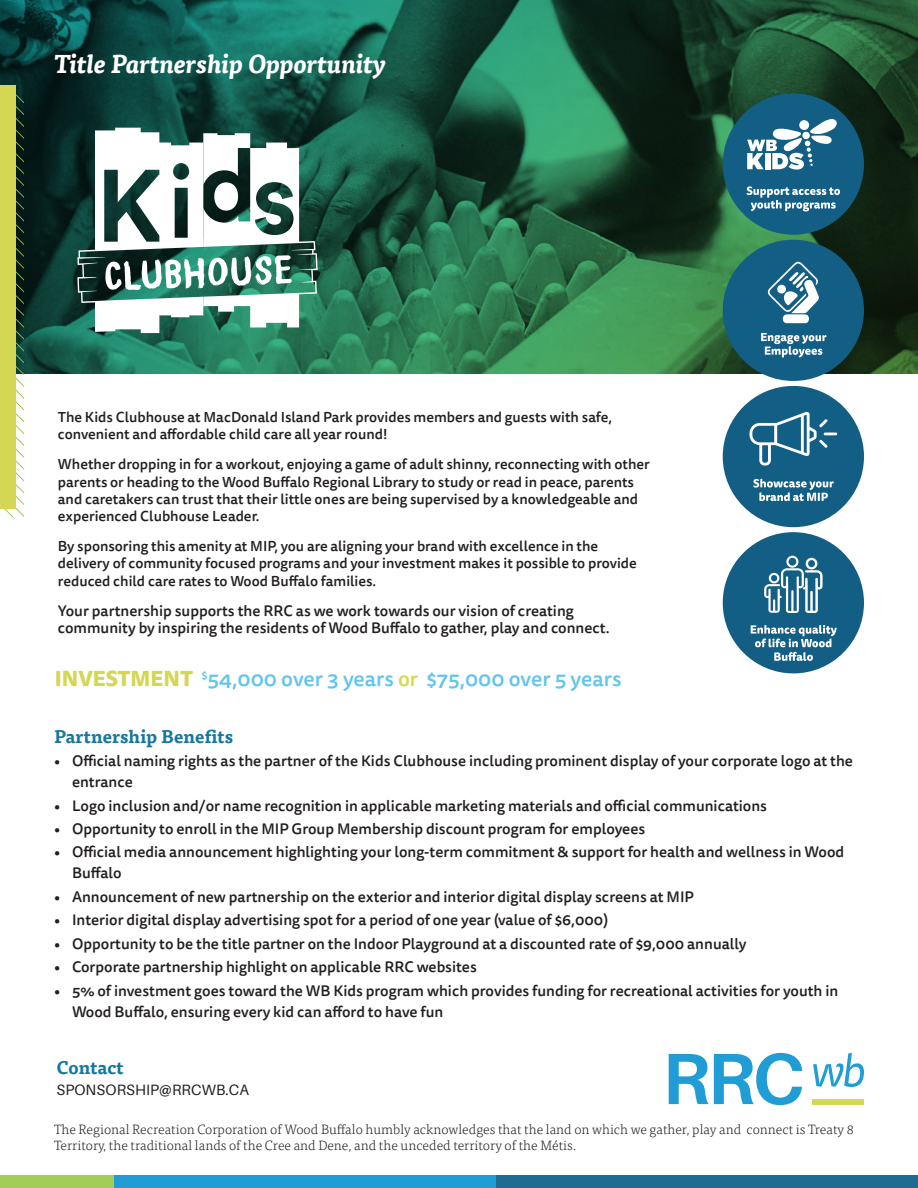
<style>
.page{position:relative;width:918px;height:1188px;background:#fff}
.page>*{position:absolute;margin:0;border:0;box-sizing:border-box;transform-origin:0 0}
.t1{font:italic 700 25.5px "Tisa Pro";color:#fff}
.t2{font:500 21px "Tisa Sans Pro";color:#64c4eb}
.t3{font:700 18px "Tisa Pro";color:#17789f}
.Main_Paragraph{font:500 15px/21px "Tisa Sans Pro";color:#231f20}
.t4{font:15px "Aileron";letter-spacing:.01em;color:#231f20}
.Main_Paragraph-2{font:500 14.25px/17.1px "Tisa Sans Pro";color:#231f20}
.t5{font:300 13.5px/16.2px "Tisa Pro";color:#231f20}
.s1{font-weight:800;color:#d3d753}
.s2{color:#d4d852}
</style>
<div class="page">
<img style="left:0;top:0;width:918px;height:374px">
<svg style="left:77px;top:128px;width:241px;height:205px"></svg>
<svg style="left:4px;top:95px;width:20px;height:422px"></svg>
<div style="left:0;top:85px;width:16px;height:424px;background:#d3d753"></div>
<div style="left:723px;top:93px;width:141px;height:142px;background:#135e85;border-radius:50%"></div>
<svg style="left:747px;top:186px;width:93px;height:25px"></svg>
<div style="left:723px;top:240px;width:141px;height:141px;background:#135e85;border-radius:50%"></div>
<svg style="left:767px;top:261px;width:52px;height:62px"></svg>
<svg style="left:761px;top:333px;width:65px;height:24px"></svg>
<div style="left:723px;top:532px;width:141px;height:141px;background:#135e85;border-radius:50%"></div>
<svg style="left:764px;top:556px;width:59px;height:57px"></svg>
<svg style="left:751px;top:625px;width:86px;height:36px"></svg>
<div style="left:723px;top:386px;width:141px;height:141px;background:#135e85;border-radius:50%"></div>
<svg style="left:750px;top:412px;width:87px;height:54px"></svg>
<svg style="left:753px;top:479px;width:81px;height:22px"></svg>
<svg style="left:747px;top:119px;width:90px;height:51px"></svg>
<div style="left:813px;top:1099px;width:51px;height:6px;background:#d3d753"></div>
<svg style="left:669px;top:1053px;width:133px;height:52px"></svg>
<svg style="left:813px;top:1053px;width:51px;height:34px"></svg>
<div style="left:0;top:1175px;width:114px;height:13px;background:#a0ce57"></div>
<div style="left:114px;top:1175px;width:382px;height:13px;background:#209dd4"></div>
<div style="left:496px;top:1175px;width:422px;height:13px;background:#206b91"></div>
<p class="t1" style="left:54px;top:43px;width:334px">Title Partnership Opportunity</p>
<p class="Main_Paragraph-2" style="left:58px;top:408px;width:556px">The Kids Clubhouse at MacDonald Island Park provides members and guests with safe, convenient and affordable child care all year round!</p>
<p class="Main_Paragraph-2" style="left:58px;top:456px;width:593px">Whether dropping in for a workout, enjoying a game of adult shinny, reconnecting with other parents or heading to the Wood Buffalo Regional Library to study or read in peace, parents and caretakers can trust that their little ones are being supervised by a knowledgeable and experienced Clubhouse Leader.</p>
<p class="Main_Paragraph-2" style="left:58px;top:538px;width:580px">By sponsoring this amenity at MIP, you are aligning your brand with excellence in the delivery of community focused programs and your investment makes it possible to provide reduced child care rates to Wood Buffalo families.</p>
<p class="Main_Paragraph" style="left:58px;top:603px;width:553px;line-height:17.1px">Your partnership supports the RRC as we work towards our vision of creating community by inspiring the residents of Wood Buffalo to gather, play and connect.</p>
<p class="t2" style="left:55px;top:664px;width:568px"><span class="s1">INVESTMENT</span> <sup>$</sup>54,000 over 3 years <span class="s2">or</span> $75,000 over 5 years</p>
<p class="t3" style="left:54px;top:722px;width:181px">Partnership Benefits</p>
<p class="Main_Paragraph" style="left:72px;top:751px;width:783px;text-indent:-18px">• Official naming rights as the partner of the Kids Clubhouse including prominent display of your corporate logo at the entrance</p>
<p class="Main_Paragraph" style="left:54px;top:795px;width:715px">• Logo inclusion and/or name recognition in applicable marketing materials and official communications</p>
<p class="Main_Paragraph" style="left:54px;top:818px;width:593px">• Opportunity to enroll in the MIP Group Membership discount program for employees</p>
<p class="Main_Paragraph" style="left:72px;top:842px;width:774px;text-indent:-18px">• Official media announcement highlighting your long-term commitment &amp; support for health and wellness in Wood<br>Buffalo</p>
<p class="Main_Paragraph" style="left:54px;top:886px;width:641px">• Announcement of new partnership on the exterior and interior digital display screens at MIP</p>
<p class="Main_Paragraph" style="left:54px;top:910px;width:556px">• Interior digital display advertising spot for a period of one year (value of $6,000)</p>
<p class="Main_Paragraph" style="left:54px;top:933px;width:694px">• Opportunity to be the title partner on the Indoor Playground at a discounted rate of $9,000 annually</p>
<p class="Main_Paragraph" style="left:54px;top:957px;width:424px">• Corporate partnership highlight on applicable RRC websites</p>
<p class="Main_Paragraph" style="left:72px;top:980px;width:768px;text-indent:-18px">• 5% of investment goes toward the WB Kids program which provides funding for recreational activities for youth in<br>Wood Buffalo, ensuring every kid can afford to have fun</p>
<p class="t3" style="left:56px;top:1053px;width:69px">Contact</p>
<p class="t4" style="left:56px;top:1081px;width:194px">SPONSORSHIP@RRCWB.CA</p>
<p class="t5" style="left:54px;top:1120px;width:801px">The Regional Recreation Corporation of Wood Buffalo humbly acknowledges that the land on which we gather, play and connect is Treaty 8<br>Territory, the traditional lands of the Cree and Dene, and the unceded territory of the Métis.</p>
</div>
